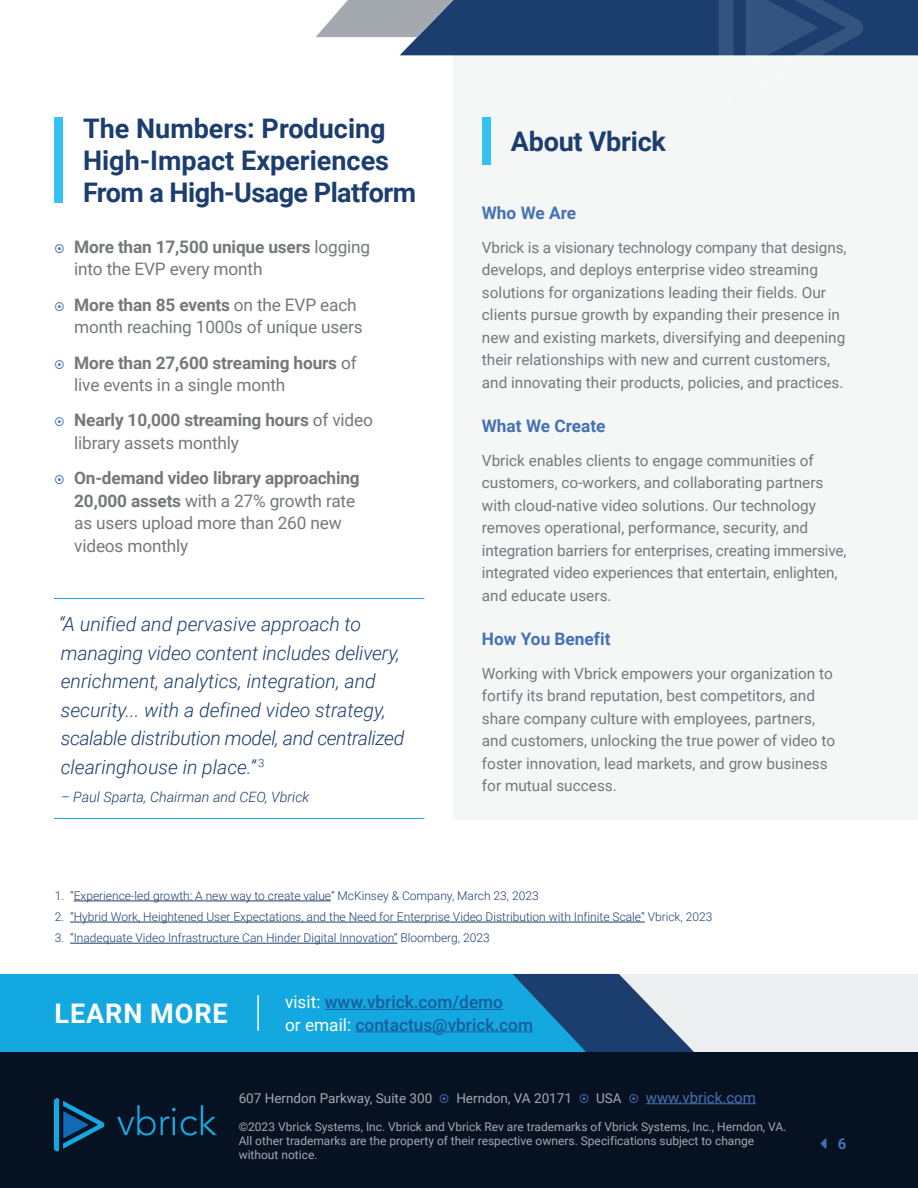
<style>
.page{position:relative;width:918px;height:1188px;background:#fff}
.page>*{position:absolute;margin:0;border:0;box-sizing:border-box;transform-origin:0 0}
.head{font:700 27px/32.4px "Roboto";color:#1b3e6f}
.head-2{font:700 27px "Roboto";letter-spacing:.035em;color:#fff}
.Quote_with_lines{font:italic 300 19.5px/28.5px "Roboto";color:#1b3e6f}
.t1{font:17.25px/22.5px "Roboto";letter-spacing:-.01em;color:#75787b}
.t2{font:700 17.25px/22.5px "Roboto";letter-spacing:-.01em;color:#75787b}
.head-3{font:500 17.25px/22.5px "Roboto";color:#175d9e}
.sub{font:700 17.25px "Roboto";color:#4570b3}
.body{font:15.3px/22.5px "Roboto";color:#75787b}
.t3{font:15px "Roboto";color:#4570b3}
.t4{font:700 15px "Roboto";color:#4570b3}
.Quote_with_lines-2{font:italic 300 14.25px "Roboto";color:#1b3e6f}
.t5{font:13.5px "Roboto";color:#a4a9af}
.t6{font:300 12px "Roboto";color:#1b3e6f}
.t7{font:12px/14.4px "Roboto";color:#a4a9af}
.s1{font-weight:700}
.s2{font-weight:400}
.s3{font-weight:400;color:#fff}
</style>
<div class="page">
<div style="left:453px;top:1px;width:465px;height:819px;background:#f5f7f7"></div>
<svg style="left:316px;top:0;width:602px;height:56px;background:#405c83"></svg>
<div style="left:482px;top:117px;width:9px;height:48px;background:#35c2f2"></div>
<div style="left:0;top:974px;width:918px;height:91px;background:#edeeef"></div>
<div style="left:0;top:974px;width:512px;height:79px;background:#14a8e0"></div>
<hr style="left:257px;top:995px;width:2px;height:36px;background:#fff">
<hr style="left:325px;top:1009px;width:178px;height:1px;background:#175d9e">
<hr style="left:356px;top:1031px;width:177px;height:1px;background:#175d9e">
<div style="left:0;top:1053px;width:918px;height:135px;background:#061222"></div>
<hr style="left:646px;top:1103px;width:110px;height:1px;background:#4570b3">
<svg style="left:117px;top:1105px;width:100px;height:31px"></svg>
<svg style="left:54px;top:1098px;width:51px;height:53px"></svg>
<hr style="left:74px;top:901px;width:257px;height:1px;background:#1b3e6f">
<hr style="left:70px;top:922px;width:575px;height:1px;background:#1b3e6f">
<hr style="left:70px;top:943px;width:327px;height:1px;background:#1b3e6f">
<div style="left:54px;top:117px;width:9px;height:85px;background:#35c2f2"></div>
<hr style="left:54px;top:598px;width:370px;height:1px;background:#14a8e0">
<hr style="left:54px;top:818px;width:370px;height:1px;background:#14a8e0">
<svg style="left:512px;top:974px;width:237px;height:131px"></svg>
<p class="head" style="left:83px;top:111px;width:335px">The Numbers: Producing<br>High-Impact Experiences<br>From a High-Usage Platform</p>
<p class="t1" style="left:74px;top:235px;width:298px"><span class="s1">More than 17,500 unique users</span> logging into the EVP every month</p>
<p class="t1" style="left:74px;top:293px;width:290px"><span class="s1">More than 85 events</span> on the EVP each month reaching 1000s of unique users</p>
<p class="t2" style="left:74px;top:351px;width:284px">More than 27,600 streaming hours <span class="s2">of live events in a single month</span></p>
<p class="t1" style="left:74px;top:408px;width:300px"><span class="s1">Nearly 10,000 streaming hours</span> of video library assets monthly</p>
<p class="t1" style="left:74px;top:466px;width:287px"><span class="s1">On-demand video library approaching<br>20,000 assets</span> with a 27% growth rate as users upload more than 260 new videos monthly</p>
<p class="Quote_with_lines" style="left:59px;top:609px;width:347px">“A unified and pervasive approach to managing video content includes delivery, enrichment, analytics, integration, and security... with a defined video strategy, scalable distribution model, and centralized clearinghouse in place.” <sup>3</sup></p>
<p class="Quote_with_lines-2" style="left:61px;top:787px;width:250px">– Paul Sparta, Chairman and CEO, Vbrick</p>
<p class="head" style="left:511px;top:124px;width:156px">About Vbrick</p>
<p class="sub" style="left:482px;top:201px;width:96px">Who We Are</p>
<p class="body" style="left:482px;top:235px;width:366px">Vbrick is a visionary technology company that designs, develops, and deploys enterprise video streaming solutions for organizations leading their fields. Our clients pursue growth by expanding their presence in new and existing markets, diversifying and deepening their relationships with new and current customers, and innovating their products, policies, and practices.</p>
<p class="sub" style="left:482px;top:414px;width:125px">What We Create</p>
<p class="body" style="left:482px;top:448px;width:366px">Vbrick enables clients to engage communities of customers, co-workers, and collaborating partners with cloud-native video solutions. Our technology removes operational, performance, security, and integration barriers for enterprises, creating immersive, integrated video experiences that entertain, enlighten, and educate users.</p>
<p class="sub" style="left:482px;top:627px;width:130px">How You Benefit</p>
<p class="body" style="left:482px;top:661px;width:355px">Working with Vbrick empowers your organization to fortify its brand reputation, best competitors, and share company culture with employees, partners, and customers, unlocking the true power of video to foster innovation, lead markets, and grow business for mutual success.</p>
<p class="t6" style="left:55px;top:887px;width:485px">1. “Experience-led growth: A new way to create value” McKinsey &amp; Company, March 23, 2023</p>
<p class="t6" style="left:55px;top:908px;width:659px">2. “Hybrid Work, Heightened User Expectations, and the Need for Enterprise Video Distribution with Infinite Scale” Vbrick, 2023</p>
<p class="t6" style="left:55px;top:930px;width:436px">3. “Inadequate Video Infrastructure Can Hinder Digital Innovation” Bloomberg, 2023</p>
<p class="head-2" style="left:54px;top:995px;width:175px">LEARN MORE</p>
<p class="head-3" style="left:285px;top:990px;width:250px"><span class="s3">visit:</span> www.vbrick.com/demo<br><span class="s3">or email:</span> contactus@vbrick.com</p>
<p class="t5" style="left:239px;top:1088px;width:195px">607 Herndon Parkway, Suite 300</p>
<p class="t5" style="left:456px;top:1088px;width:117px">Herndon, VA 20171</p>
<p class="t5" style="left:596px;top:1088px;width:27px">USA</p>
<p class="t3" style="left:646px;top:1087px;width:112px">www.vbrick.com</p>
<p class="t7" style="left:239px;top:1119px;width:549px">©2023 Vbrick Systems, Inc. Vbrick and Vbrick Rev are trademarks of Vbrick Systems, Inc., Herndon, VA.<br>All other trademarks are the property of their respective owners. Specifications subject to change without notice.</p>
<p class="t4" style="left:838px;top:1133px;width:10px">6</p>
</div>
